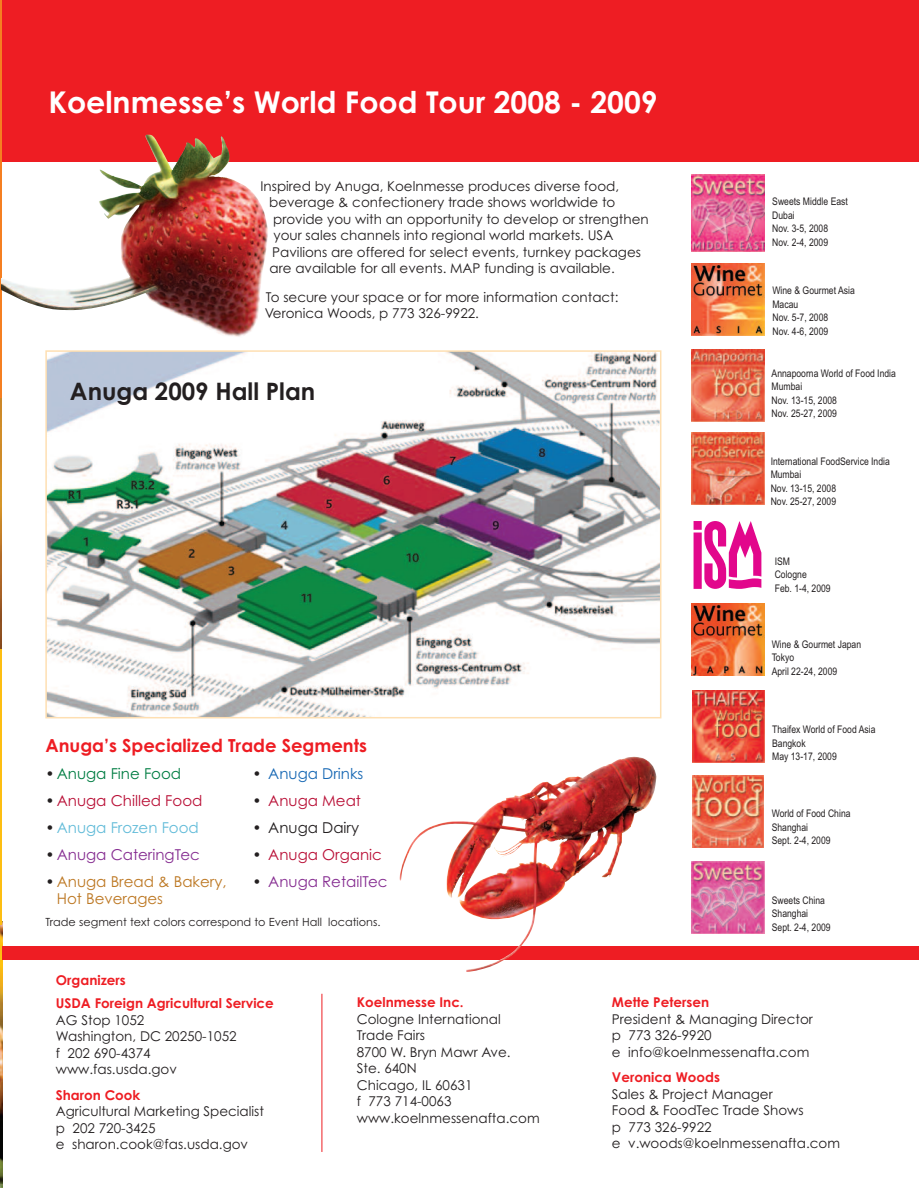
<style>
.page{position:relative;width:919px;height:1188px;background:#fff}
.page>*{position:absolute;margin:0;border:0;box-sizing:border-box;transform-origin:0 0}
.t1{font:30px "Century Gothic Bold TT";color:#fff}
.t2{font:700 24px "Century Gothic";color:#231f20}
.t3{font:18px "Century Gothic Bold TT";color:#ee1d23}
.t4{font:15px "Century Gothic";color:#b90f36}
.t5{font:15px "Century Gothic";color:#862d91}
.t6{font:15px "Century Gothic";color:#bd7823}
.t7{font:15px "Century Gothic";color:#63bcd9}
.t8{font:15px "Century Gothic";color:#007d43}
.t9{font:15px "Century Gothic";color:#1768b4}
.t10{font:15px "Century Gothic";color:#231f20}
.t11{font:13.5px/16.5px "Century Gothic";color:#231f20}
.t12{font:13.5px "Century Gothic Bold TT";color:#ee1d23}
.t13{font:11.25px "Century Gothic";color:#231f20}
.t14{font:10.5px/13.5px "Arial Narrow";color:#231f20}
.s1{color:#231f20}
</style>
<div class="page">
<img style="left:691px;top:264px;width:73px;height:72px">
<hr style="left:0;top:0;width:2px;height:1053px;background:#f57f21">
<img style="left:0;top:924px;width:2px;height:264px">
<hr style="left:0;top:649px;width:2px;height:275px;background:#fdbe12">
<div style="left:2px;top:0;width:916px;height:162px;background:#ee1d23"></div>
<div style="left:2px;top:947px;width:916px;height:13px;background:#ee1d23"></div>
<img style="left:0;top:399px;width:2px;height:250px">
<img style="left:691px;top:862px;width:73px;height:72px">
<img style="left:691px;top:349px;width:73px;height:73px">
<img style="left:691px;top:432px;width:73px;height:73px">
<svg style="left:691px;top:603px;width:74px;height:73px"></svg>
<img style="left:691px;top:603px;width:73px;height:72px">
<svg style="left:764px;top:690px;width:1px;height:73px"></svg>
<img style="left:692px;top:690px;width:72px;height:73px">
<img style="left:691px;top:175px;width:73px;height:76px">
<img style="left:692px;top:776px;width:71px;height:72px">
<svg style="left:693px;top:521px;width:68px;height:68px"></svg>
<img style="left:2px;top:134px;width:266px;height:203px">
<img style="left:48px;top:353px;width:610px;height:362px">
<div style="left:45px;top:350px;width:616px;height:368px;border:2px solid #fedfb2"></div>
<hr style="left:321px;top:994px;width:1px;height:158px;background:#ee1d23">
<img style="left:496px;top:757px;width:160px;height:103px">
<h1 class="t1" style="left:48px;top:85px;width:610px">Koelnmesse’s World Food Tour 2008 - 2009</h1>
<p class="t11" style="left:260px;top:178px;width:360px">Inspired by Anuga, Koelnmesse produces diverse food,</p>
<p class="t11" style="left:269px;top:194px;width:348px">beverage &amp; confectionery trade shows worldwide to</p>
<p class="t11" style="left:273px;top:211px;width:377px">provide you with an opportunity to develop or strengthen</p>
<p class="t11" style="left:273px;top:227px;width:341px">your sales channels into regional world markets. USA</p>
<p class="t11" style="left:272px;top:244px;width:370px">Pavilions are offered for select events, turnkey packages</p>
<p class="t11" style="left:269px;top:260px;width:346px">are available for all events. MAP funding is available.</p>
<p class="t11" style="left:265px;top:289px;width:355px">To secure your space or for more information contact:<br>Veronica Woods, p 773 326-9922.</p>
<h2 class="t2" style="left:70px;top:377px;width:247px">Anuga 2009 Hall Plan</h2>
<h3 class="t3" style="left:45px;top:736px;width:323px">Anuga’s Specialized Trade Segments</h3>
<p class="t8" style="left:45px;top:765px;width:137px"><span class="s1">•</span> Anuga Fine Food</p>
<p class="t9" style="left:253px;top:765px;width:112px"><span class="s1">•</span> Anuga Drinks</p>
<p class="t4" style="left:45px;top:792px;width:158px"><span class="s1">•</span> Anuga Chilled Food</p>
<p class="t4" style="left:253px;top:792px;width:110px"><span class="s1">•</span> Anuga Meat</p>
<p class="t7" style="left:45px;top:819px;width:155px"><span class="s1">•</span> Anuga Frozen Food</p>
<p class="t10" style="left:253px;top:819px;width:108px">• Anuga Dairy</p>
<p class="t5" style="left:45px;top:846px;width:156px"><span class="s1">•</span> Anuga CateringTec</p>
<p class="t4" style="left:253px;top:846px;width:131px"><span class="s1">•</span> Anuga Organic</p>
<p class="t6" style="left:45px;top:873px;width:183px"><span class="s1">•</span> Anuga Bread &amp; Bakery,</p>
<p class="t5" style="left:253px;top:873px;width:136px"><span class="s1">•</span> Anuga RetailTec</p>
<p class="t6" style="left:57px;top:890px;width:108px">Hot Beverages</p>
<p class="t13" style="left:45px;top:916px;width:337px">Trade segment text colors correspond to Event Hall locations.</p>
<p class="t12" style="left:56px;top:973px;width:71px">Organizers</p>
<p class="t14" style="left:772px;top:195px;width:77px">Sweets Middle East<br>Dubai<br>Nov. 3-5, 2008<br>Nov. 2-4, 2009</p>
<p class="t14" style="left:772px;top:284px;width:84px">Wine &amp; Gourmet Asia<br>Macau<br>Nov. 5-7, 2008<br>Nov. 4-6, 2009</p>
<p class="t14" style="left:771px;top:366px;width:126px">Annapoorna World of Food India<br>Mumbai<br>Nov. 13-15, 2008<br>Nov. 25-27, 2009</p>
<p class="t14" style="left:770px;top:454px;width:121px">International FoodService India<br>Mumbai<br>Nov. 13-15, 2008<br>Nov. 25-27, 2009</p>
<p class="t14" style="left:774px;top:554px;width:58px">ISM<br>Cologne<br>Feb. 1-4, 2009</p>
<p class="t14" style="left:771px;top:637px;width:91px">Wine &amp; Gourmet Japan<br>Tokyo<br>April 22-24, 2009</p>
<p class="t14" style="left:772px;top:723px;width:105px">Thaifex World of Food Asia<br>Bangkok<br>May 13-17, 2009</p>
<p class="t14" style="left:771px;top:807px;width:80px">World of Food China<br>Shanghai<br>Sept. 2-4, 2009</p>
<p class="t14" style="left:771px;top:893px;width:60px">Sweets China<br>Shanghai<br>Sept. 2-4, 2009</p>
<p class="t12" style="left:56px;top:996px;width:219px">USDA Foreign Agricultural Service</p>
<p class="t11" style="left:56px;top:1012px;width:182px">AG Stop 1052<br>Washington, DC 20250-1052 f 202 690-4374 www.fas.usda.gov</p>
<p class="t12" style="left:56px;top:1087px;width:86px">Sharon Cook</p>
<p class="t11" style="left:56px;top:1103px;width:210px">Agricultural Marketing Specialist p 202 720-3425<br>e sharon.cook@fas.usda.gov</p>
<p class="t12" style="left:357px;top:995px;width:108px">Koelnmesse Inc.</p>
<p class="t11" style="left:357px;top:1011px;width:184px">Cologne International<br>Trade Fairs<br>8700 W. Bryn Mawr Ave.<br>Ste. 640N<br>Chicago, IL 60631<br>f 773 714-0063 www.koelnmessenafta.com</p>
<p class="t12" style="left:612px;top:995px;width:99px">Mette Petersen</p>
<p class="t11" style="left:612px;top:1011px;width:202px">President &amp; Managing Director p 773 326-9920<br>e info@koelnmessenafta.com</p>
<p class="t12" style="left:612px;top:1070px;width:110px">Veronica Woods</p>
<p class="t11" style="left:612px;top:1086px;width:230px">Sales &amp; Project Manager<br>Food &amp; FoodTec Trade Shows<br>p 773 326-9922<br>e v.woods@koelnmessenafta.com</p>
</div>
